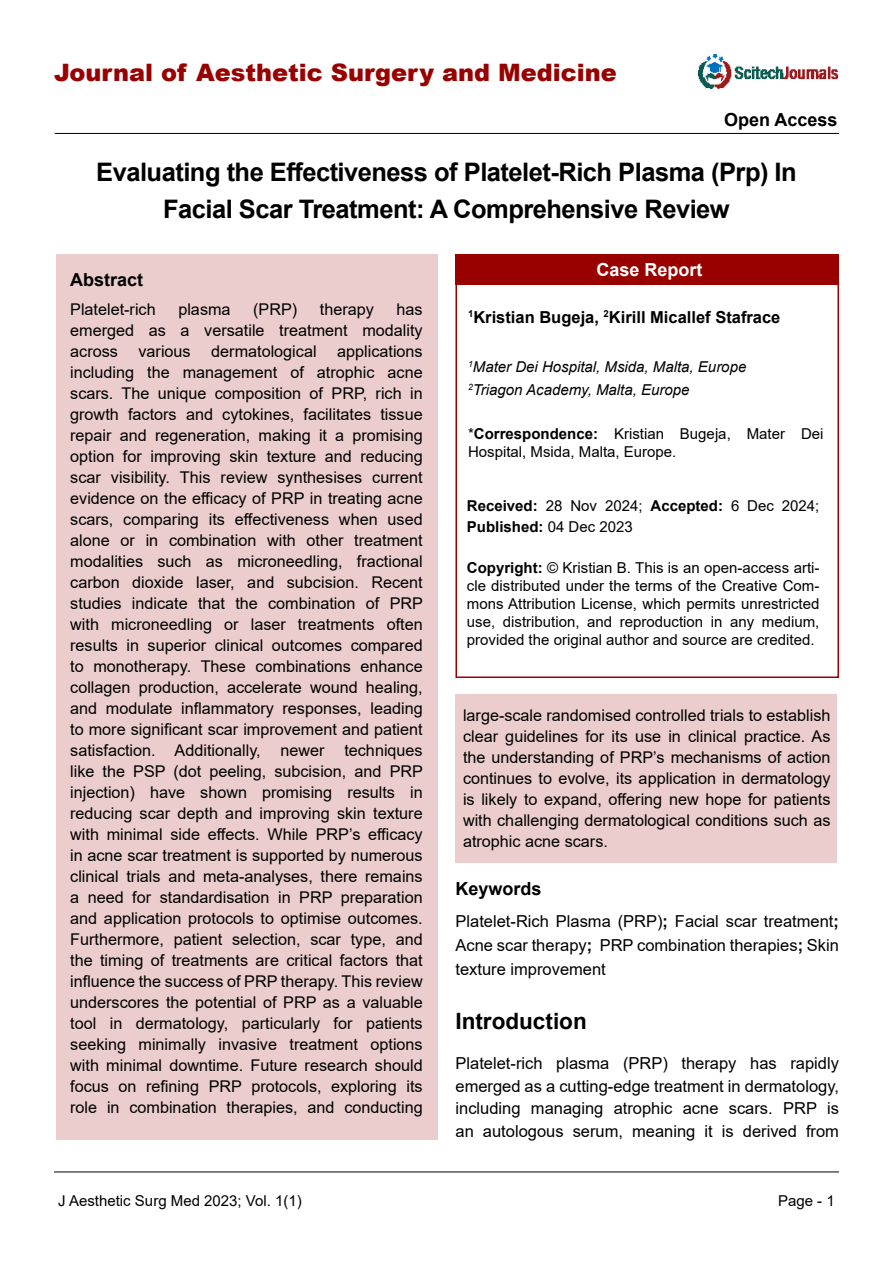
<style>
.page{position:relative;width:893px;height:1263px;background:#fff}
.page>*{position:absolute;margin:0;border:0;box-sizing:border-box;transform-origin:0 0}
.t1{font:700 25.5px/37.5px "Arial";letter-spacing:-.02em;color:#000;text-align:center}
.t2{font:900 24px "Arial";color:#900}
.t3{font:700 22.5px "Arial";color:#000}
.t4{font:700 18px "Arial";color:#000}
.t5{font:700 18px "Arial";color:#fff}
.t6{font:16.5px/22.5px "Arial";color:#000;text-align:justify}
.t7{font:700 16.5px "Arial";color:#000}
.t8{font:16.2px/21px "Arial";color:#000;text-align:justify}
.t9{font:15px/18px "Arial";color:#000}
.t10{font:italic 15px "Arial";color:#000}
.t11{font:700 15px/21px "Arial";color:#000}
.s1{font-weight:700}
.s2{font-weight:400}
</style>
<div class="page">
<hr style="left:54px;top:1171px;width:785px;height:1px;background:#000">
<div style="left:455px;top:693px;width:382px;height:169px;background:#ebcdcd"></div>
<hr style="left:55px;top:133px;width:784px;height:1px;background:#000">
<img style="left:698px;top:54px;width:141px;height:35px">
<div style="left:455px;top:254px;width:384px;height:31px;background:#900"></div>
<div style="left:455px;top:280px;width:384px;height:398px;border:2px solid #900"></div>
<div style="left:56px;top:254px;width:381px;height:885px;background:#ebcdcd"></div>
<p class="t2" style="left:54px;top:55px;width:564px">Journal of Aesthetic Surgery and Medicine</p>
<p class="t4" style="left:724px;top:107px;width:115px">Open Access</p>
<p class="t1" style="left:96px;top:153px;width:702px">Evaluating the Effectiveness of Platelet-Rich Plasma (Prp) In<br>Facial Scar Treatment: A Comprehensive Review</p>
<p class="t5" style="left:596px;top:257px;width:108px">Case Report</p>
<p class="t7" style="left:468px;top:305px;width:314px"><sup>1</sup>Kristian Bugeja, <sup>2</sup>Kirill Micallef Stafrace</p>
<p class="t10" style="left:468px;top:357px;width:280px"><sup>1</sup>Mater Dei Hospital, Msida, Malta, Europe</p>
<p class="t10" style="left:468px;top:380px;width:223px"><sup>2</sup>Triagon Academy, Malta, Europe</p>
<p class="t9" style="left:468px;top:425px;width:357px">*<span class="s1">Correspondence:</span> Kristian Bugeja, Mater Dei<br>Hospital, Msida, Malta, Europe.</p>
<p class="t4" style="left:70px;top:267px;width:75px">Abstract</p>
<p class="t8" style="left:70px;top:299px;width:87px">Platelet-rich</p>
<p class="t8" style="left:178px;top:299px;width:54px">plasma</p>
<p class="t8" style="left:253px;top:299px;width:46px">(PRP)</p>
<p class="t8" style="left:320px;top:299px;width:56px">therapy</p>
<p class="t8" style="left:70px;top:299px;width:354px;text-indent:326px">has emerged as a versatile treatment modality across</p>
<p class="t8" style="left:70px;top:341px;width:354px;text-indent:267px">applications including the management of atrophic acne scars. The unique composition of PRP, rich in growth factors and cytokines, facilitates tissue repair and regeneration, making it a promising option for improving skin texture and reducing scar visibility. This review synthesises current evidence on the efficacy of PRP in treating acne scars, comparing its effectiveness when used alone or in combination with other treatment modalities such as microneedling, fractional carbon dioxide laser, and subcision. Recent studies indicate that the combination of PRP with microneedling or laser treatments often results in superior clinical outcomes compared to monotherapy. These combinations enhance collagen production, accelerate wound healing, and modulate inflammatory responses, leading to more significant scar improvement and patient satisfaction. Additionally, newer techniques like the PSP (dot peeling, subcision, and PRP injection) have shown promising results in reducing scar depth and improving skin texture with minimal side effects. While PRP’s efficacy in acne scar treatment is supported by numerous clinical trials and meta-analyses, there remains a need for standardisation in PRP preparation and application protocols to optimise outcomes.<br>Furthermore, patient selection, scar type, and the timing of treatments are critical factors that influence the success of PRP therapy. This review underscores the potential of PRP as a valuable tool in dermatology, particularly for patients seeking minimally invasive treatment options with minimal downtime. Future research should focus on refining PRP protocols, exploring its role in combination therapies, and conducting</p>
<p class="t8" style="left:138px;top:341px;width:54px">various</p>
<p class="t8" style="left:211px;top:341px;width:107px">dermatological</p>
<p class="t11" style="left:467px;top:496px;width:354px">Received: <span class="s2">28 Nov 2024;</span> Accepted: <span class="s2">6 Dec 2024;<br></span>Published: <span class="s2">04 Dec 2023</span></p>
<p class="t9" style="left:467px;top:558px;width:354px;text-align:justify"><span class="s1">Copyright:</span> © Kristian B. This is an open-access arti&shy;cle distributed under the terms of the Creative Com&shy;mons Attribution License, which permits unrestricted use, distribution, and reproduction in any medium, provided the original author and source are credited.</p>
<p class="t8" style="left:463px;top:704px;width:369px">large-scale randomised controlled trials to establish clear guidelines for its use in clinical practice. As the understanding of PRP’s mechanisms of action continues to evolve, its application in dermatology is likely to expand, offering new hope for patients with challenging dermatological conditions such as atrophic acne scars.</p>
<p class="t4" style="left:455px;top:876px;width:88px">Keywords</p>
<p class="t6" style="left:455px;top:909px;width:385px;line-height:24px">Platelet-Rich Plasma (PRP)<span class="s1">;</span> Facial scar treatment<span class="s1">; </span>Acne scar therapy<span class="s1">;</span> PRP combination therapies<span class="s1">;</span> Skin texture improvement</p>
<p class="t3" style="left:455px;top:1005px;width:133px">Introduction</p>
<p class="t6" style="left:455px;top:1052px;width:385px">Platelet-rich plasma (PRP) therapy has rapidly emerged as a cutting-edge treatment in dermatology, including managing atrophic acne scars. PRP is an autologous serum, meaning it is derived from</p>
<p class="t9" style="left:58px;top:1192px;width:245px">J Aesthetic Surg Med 2023; Vol. 1(1)</p>
<p class="t9" style="left:778px;top:1192px;width:58px">Page - 1</p>
</div>
